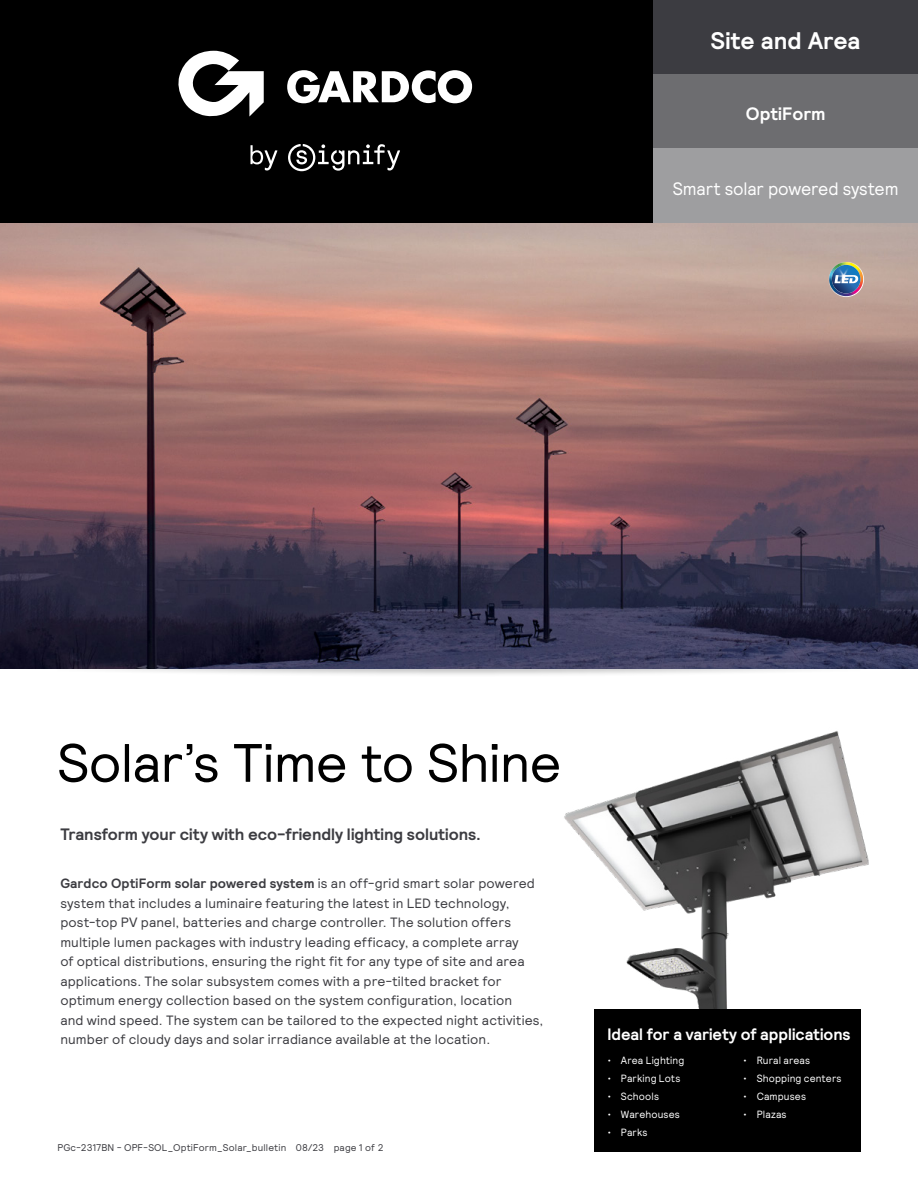
<style>
.page{position:relative;width:918px;height:1188px;background:#fff}
.page>*{position:absolute;margin:0;border:0;box-sizing:border-box;transform-origin:0 0}
.t1{font:54px "Signify Relative";letter-spacing:-.015em;color:#000}
.t2{font:700 24px "Signify Relative";letter-spacing:.005em;color:#fff}
.t3{font:18px "Signify Relative";letter-spacing:-.01em;color:#fff;scale:.96 1}
.t4{font:700 18px "Signify Relative";color:#fff}
.t5{font:700 16.5px "Signify Relative";color:#3c3c41}
.t6{font:700 16.5px "Signify Relative";letter-spacing:-.005em;color:#fff}
.t7{font:13.5px/19.5px "Signify Relative";letter-spacing:.01em;color:#3c3c41}
.t8{font:10.5px "Signify Relative";letter-spacing:.015em;color:#fff;scale:.96 1}
.t9{font:9.75px "Signify Relative";letter-spacing:.015em;color:#3c3c41}
.s1{font-weight:700}
</style>
<div class="page">
<div style="left:37px;top:659px;width:843px;height:19px;background:#000;opacity:.3"></div>
<div style="left:6px;top:653px;width:51px;height:30px;background:#fff"></div>
<div style="left:861px;top:653px;width:51px;height:30px;background:#fff"></div>
<img style="left:0;top:223px;width:918px;height:445px">
<svg style="left:828px;top:261px;width:36px;height:36px"></svg>
<svg style="left:829px;top:262px;width:33px;height:34px"></svg>
<div style="left:0;top:0;width:653px;height:223px;background:#000"></div>
<div style="left:653px;top:0;width:265px;height:74px;background:#3c3c41"></div>
<div style="left:653px;top:74px;width:265px;height:74px;background:#6d6d70"></div>
<div style="left:653px;top:148px;width:265px;height:75px;background:#9e9ea0"></div>
<img style="left:564px;top:731px;width:305px;height:279px">
<div style="left:594px;top:1010px;width:267px;height:142px;background:#000"></div>
<svg style="left:251px;top:144px;width:149px;height:27px"></svg>
<svg style="left:287px;top:70px;width:185px;height:33px"></svg>
<svg style="left:178px;top:51px;width:86px;height:66px"></svg>
<h2 class="t2" style="left:711px;top:25px;width:151px">Site and Area</h2>
<h3 class="t4" style="left:746px;top:102px;width:81px">OptiForm</h3>
<h3 class="t3" style="left:673px;top:177px;width:236px">Smart solar powered system</h3>
<h1 class="t1" style="left:57px;top:728px;width:506px">Solar’s Time to Shine</h1>
<p class="t5" style="left:60px;top:824px;width:422px">Transform your city with eco-friendly lighting solutions.</p>
<p class="t7" style="left:60px;top:873px;width:485px"><span class="s1">Gardco OptiForm solar powered system</span> is an off-grid smart solar powered system that includes a luminaire featuring the latest in LED technology, post-top PV panel, batteries and charge controller. The solution offers multiple lumen packages with industry leading efficacy, a complete array<br>of optical distributions, ensuring the right fit for any type of site and area applications. The solar subsystem comes with a pre-tilted bracket for optimum energy collection based on the system configuration, location<br>and wind speed. The system can be tailored to the expected night activities, number of cloudy days and solar irradiance available at the location.</p>
<p class="t9" style="left:57px;top:1141px;width:328px">PGc-2317BN - OPF-SOL_OptiForm_Solar_bulletin 08/23 page 1 of 2</p>
<p class="t6" style="left:608px;top:1023px;width:245px">Ideal for a variety of applications</p>
<p class="t8" style="left:608px;top:1053px;width:82px">• Area Lighting</p>
<p class="t8" style="left:608px;top:1071px;width:77px">• Parking Lots</p>
<p class="t8" style="left:608px;top:1089px;width:55px">• Schools</p>
<p class="t8" style="left:608px;top:1107px;width:77px">• Warehouses</p>
<p class="t8" style="left:608px;top:1125px;width:43px">• Parks</p>
<p class="t8" style="left:743px;top:1053px;width:71px">• Rural areas</p>
<p class="t8" style="left:743px;top:1071px;width:104px">• Shopping centers</p>
<p class="t8" style="left:743px;top:1089px;width:67px">• Campuses</p>
<p class="t8" style="left:743px;top:1107px;width:47px">• Plazas</p>
</div>
